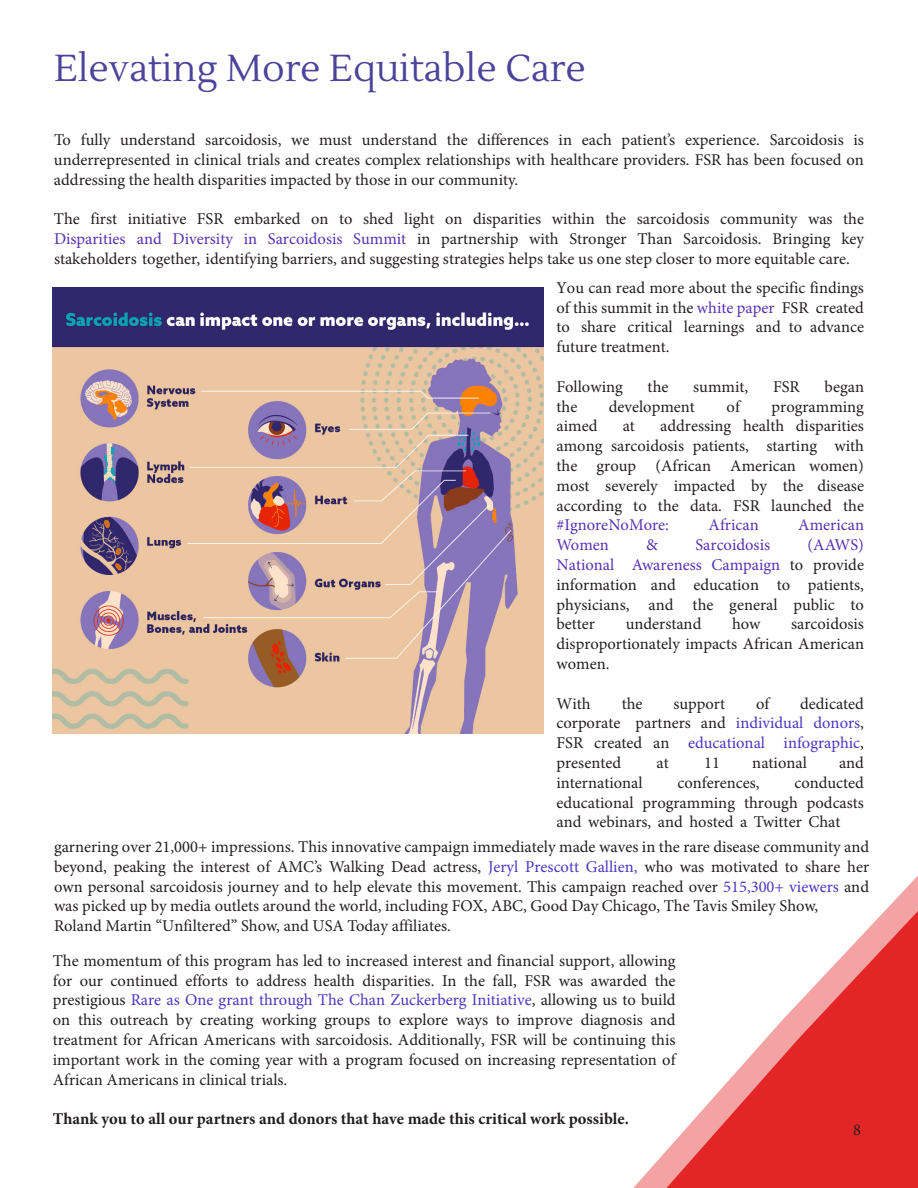
<style>
.page{position:relative;width:918px;height:1188px;background:#fff}
.page>*{position:absolute;margin:0;border:0;box-sizing:border-box;transform-origin:0 0}
.t1{font:37.5px "Lustria";color:#4c439b}
.t2{font:18px "Minion Pro";color:#231f20}
.t3{font:16.5px/19.8px "Minion Pro";color:#231f20;text-align:justify}
.t4{font:16.5px/19.8px "Minion Pro";color:#221e1f;text-align:justify}
.t5{font:700 16.5px "Minion Pro";color:#221e1f}
.t6{font:16.5px "Minion Pro";color:#5731b0}
.s1{color:#5731b0}
.s2{color:#4e35c1}
</style>
<div class="page">
<svg style="left:633px;top:876px;width:285px;height:312px"></svg>
<svg style="left:666px;top:911px;width:252px;height:277px;fill:#e32525"></svg>
<img style="left:52px;top:287px;width:491px;height:446px">
<h1 class="t1" style="left:54px;top:51px;width:533px">Elevating More Equitable Care</h1>
<p class="t3" style="left:54px;top:130px;width:811px">To fully understand sarcoidosis, we must understand the differences in each patient’s experience. Sarcoidosis is underrepresented in clinical trials and creates complex relationships with healthcare providers. FSR has been focused on addressing the health disparities impacted by those in our community.</p>
<p class="t3" style="left:54px;top:209px;width:812px">The first initiative FSR embarked on to shed light on disparities within the sarcoidosis community was the <span class="s1">Disparities and Diversity in Sarcoidosis Summit</span> in partnership with Stronger Than Sarcoidosis. Bringing key stakeholders together, identifying barriers, and suggesting strategies helps take us one step closer to more equitable care.</p>
<p class="t3" style="left:556px;top:278px;width:309px">You can read more about the specific findings of this summit in the <span class="s1">white paper</span> FSR created to share critical learnings and to advance future treatment.</p>
<p class="t3" style="left:556px;top:377px;width:68px">Following</p>
<p class="t3" style="left:648px;top:377px;width:22px">the</p>
<p class="t3" style="left:693px;top:377px;width:57px">summit,</p>
<p class="t3" style="left:773px;top:377px;width:28px">FSR</p>
<p class="t3" style="left:825px;top:377px;width:41px">began</p>
<p class="t3" style="left:556px;top:396px;width:22px">the</p>
<p class="t3" style="left:609px;top:396px;width:88px">development</p>
<p class="t3" style="left:727px;top:396px;width:15px">of</p>
<p class="t3" style="left:772px;top:396px;width:94px">programming</p>
<p class="t3" style="left:556px;top:416px;width:42px">aimed</p>
<p class="t3" style="left:623px;top:416px;width:14px">at</p>
<p class="t3" style="left:556px;top:416px;width:309px;text-indent:104px">addressing health disparities among sarcoidosis patients, starting with the group (African American women) most severely impacted by the disease according to the data. FSR launched the</p>
<p class="t6" style="left:556px;top:514px;width:114px">#IgnoreNoMore:</p>
<p class="t6" style="left:709px;top:514px;width:52px">African</p>
<p class="t6" style="left:798px;top:514px;width:67px">American</p>
<p class="t6" style="left:556px;top:534px;width:54px">Women</p>
<p class="t6" style="left:646px;top:534px;width:13px">&amp;</p>
<p class="t6" style="left:695px;top:534px;width:76px">Sarcoidosis</p>
<p class="t3" style="left:556px;top:535px;width:309px;text-indent:251px"><span class="s1">(AAWS)<br>National Awareness Campaign</span> to provide information and education to patients, physicians, and the general public to better</p>
<p class="t3" style="left:556px;top:614px;width:309px;text-indent:235px">sarcoidosis disproportionately impacts African American women.</p>
<p class="t3" style="left:556px;top:693px;width:36px">With</p>
<p class="t3" style="left:622px;top:693px;width:22px">the</p>
<p class="t3" style="left:673px;top:693px;width:53px">support</p>
<p class="t3" style="left:756px;top:693px;width:15px">of</p>
<p class="t3" style="left:626px;top:614px;width:77px">understand</p>
<p class="t3" style="left:732px;top:614px;width:30px">how</p>
<p class="t3" style="left:556px;top:693px;width:309px;text-indent:244px">dedicated corporate partners and <span class="s2">individual donors</span>, FSR created an <span class="s2">educational infographic</span>, presented</p>
<p class="t3" style="left:657px;top:753px;width:14px">at</p>
<p class="t3" style="left:704px;top:753px;width:17px">11</p>
<p class="t3" style="left:752px;top:753px;width:56px">national</p>
<p class="t3" style="left:839px;top:753px;width:26px">and</p>
<p class="t3" style="left:556px;top:773px;width:309px;text-indent:238px">conducted educational programming through podcasts and webinars, and hosted a Twitter Chat</p>
<p class="t3" style="left:54px;top:837px;width:817px;text-align:left">garnering over 21,000+ impressions. This innovative campaign immediately made waves in the rare disease community and beyond, peaking the interest of AMC’s Walking Dead actress, <span class="s2">Jeryl Prescott Gallien</span><span class="s1">,</span> who was motivated to share her own personal sarcoidosis journey and to help elevate this movement. This campaign reached over <span class="s2">515,300+ viewers</span> and was picked up by media outlets around the world, including FOX, ABC, Good Day Chicago, The Tavis Smiley Show, Roland Martin “Unfiltered” Show, and USA Today affiliates.</p>
<p class="t4" style="left:53px;top:951px;width:624px">The momentum of this program has led to increased interest and financial support, allowing for our continued efforts to address health disparities. In the fall, FSR was awarded the prestigious <span class="s2">Rare as One grant through The Chan Zuckerberg Initiative</span>, allowing us to build on this outreach by creating working groups to explore ways to improve diagnosis and treatment for African Americans with sarcoidosis. Additionally, FSR will be continuing this important work in the coming year with a program focused on increasing representation of African Americans in clinical trials.</p>
<p class="t5" style="left:53px;top:1107px;width:578px">Thank you to all our partners and donors that have made this critical work possible.</p>
<p class="t3" style="left:556px;top:773px;width:88px">international</p>
<p class="t3" style="left:677px;top:773px;width:84px">conferences,</p>
<p class="t2" style="left:851px;top:1109px;width:10px">8</p>
<p class="t3" style="left:853px;top:1120px;width:9px">8</p>
</div>
